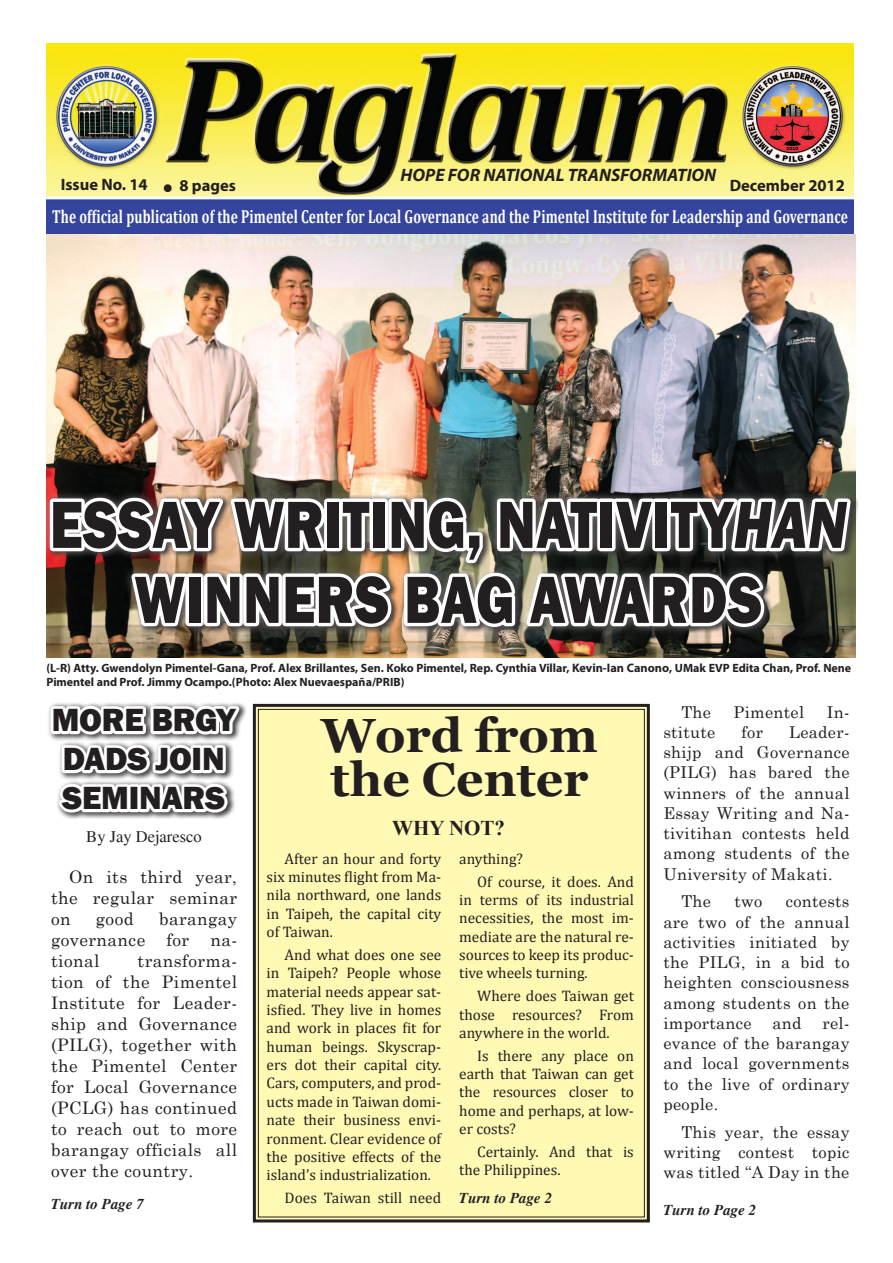
<style>
.page{position:relative;width:893px;height:1263px;background:#fff}
.page>*{position:absolute;margin:0;border:0;box-sizing:border-box;transform-origin:0 0}
.t1{font:800 69px/75px "Franklin Gothic";letter-spacing:.01em;color:#231f20;scale:.81 1}
.t2{font:700 48px/43.5px "Georgia";color:#231f20}
.t3{font:800 33px/39px "Franklin Gothic";letter-spacing:-.005em;color:#231f20}
.t4{font:700 21px "Times New Roman";color:#231f20}
.t5{font:700 18.9px "Cambria";letter-spacing:.01em;color:#fff;scale:.71 1}
.t6{font:italic 700 18px "Myriad Pro";color:#231f20}
.t7{font:17.25px/21px "Century Schoolbook";letter-spacing:.025em;color:#231f20;text-align:justify}
.t8{font:700 16.5px "Myriad Pro";color:#231f20}
.t9{font:16.5px "Times";color:#231f20}
.t10{font:16.35px/20.2px "Century Schoolbook";letter-spacing:.02em;color:#231f20;text-align:justify}
.t11{font:15.3px/18.3px "Cambria";color:#231f20;text-align:justify}
.t12{font:italic 700 15px "Times";color:#231f20}
.t13{font:700 12px/14.4px "Myriad Pro";color:#231f20}
.s1{font-size:30px}
.s2{font-style:italic}
.s3{font-size:12.3px}
</style>
<div class="page">
<img style="left:46px;top:44px;width:809px;height:383px">
<div style="left:252px;top:850px;width:398px;height:373px;background:#fff9b4"></div>
<img style="left:46px;top:427px;width:809px;height:423px">
<p class="t6" style="left:400px;top:163px;width:317px">HOPE FOR NATIONAL TRANSFORMATION</p>
<p class="t8" style="left:730px;top:175px;width:117px">December 2012</p>
<p class="t8" style="left:61px;top:174px;width:177px">Issue No. 14 <span class="s1">•</span> 8 pages</p>
<p class="t5" style="left:52px;top:205px;width:1122px">The official publication of the Pimentel Center for Local Governance and the Pimentel Institute for Leadership and Governance</p>
<h1 class="t1" style="left:134px;top:487px;width:880px;text-indent:-85px">ESSAY WRITING, NATIVITY<span class="s2">han<br></span>WINN</h1>
<h1 class="t1" style="left:282px;top:562px;width:195px">ERS BAG</h1>
<h1 class="t1" style="left:530px;top:562px;width:150px">AWARDS</h1>
<p class="t13" style="left:46px;top:660px;width:806px">(L-R) Atty. Gwendolyn Pimentel-Gana, Prof. Alex Brillantes, Sen. Koko Pimentel, Rep. Cynthia Villar, <span class="s3">Kevin-Ian Canono</span>, UMak EVP Edita Chan, Prof. Nene<br>Pimentel and Prof. Jimmy Ocampo.(Photo: Alex Nuevaespaña/PRIB)</p>
<p class="t10" style="left:681px;top:700px;width:31px">The</p>
<p class="t10" style="left:733px;top:700px;width:72px">Pimentel</p>
<p class="t10" style="left:827px;top:700px;width:24px">In-</p>
<p class="t10" style="left:663px;top:720px;width:53px">stitute</p>
<p class="t10" style="left:741px;top:720px;width:23px">for</p>
<h3 class="t3" style="left:62px;top:700px;width:175px;text-indent:-11px">MORE BRGY<br>DADS JOIN<br>SEMINARS</h3>
<h2 class="t2" style="left:321px;top:714px;width:278px">Word from the Center</h2>
<p class="t10" style="left:663px;top:720px;width:188px;text-indent:126px">Leader&shy;shijp and Governance (PILG) has bared the winners of the annual Essay Writing and Na&shy;tivitihan contests held among students of the University of Makati.</p>
<p class="t10" style="left:681px;top:890px;width:31px">The</p>
<p class="t10" style="left:734px;top:890px;width:29px">two</p>
<h3 class="t4" style="left:392px;top:814px;width:114px">WHY NOT?</h3>
<p class="t9" style="left:86px;top:827px;width:117px">By Jay Dejaresco</p>
<p class="t11" style="left:267px;top:849px;width:176px;text-indent:18px">After an hour and forty six minutes flight from Ma&shy;nila northward, one lands in Taipeh, the capital city of Taiwan.</p>
<p class="t11" style="left:267px;top:945px;width:176px;text-indent:18px">And what does one see in Taipeh? People whose material needs appear sat&shy;isfied. They live in homes and work in places fit for human beings. Skyscrap&shy;ers dot their capital city.<br>Cars, computers, and prod&shy;ucts made in Taiwan domi&shy;nate their business envi&shy;ronment. Clear evidence of the positive effects of the island’s industrialization.</p>
<p class="t11" style="left:285px;top:1189px;width:158px">Does Taiwan still need</p>
<p class="t11" style="left:477px;top:847px;width:158px;line-height:22.8px;text-indent:-18px">anything?<br>Of course, it does. And</p>
<p class="t11" style="left:459px;top:890px;width:176px">in terms of its industrial necessities, the most im&shy;mediate are the natural re&shy;sources to keep its produc&shy;tive wheels turning.</p>
<p class="t11" style="left:459px;top:987px;width:176px;text-indent:18px">Where does Taiwan get those resources? From anywhere in the world.</p>
<p class="t11" style="left:459px;top:1046px;width:176px;text-indent:18px">Is there any place on earth that Taiwan can get the resources closer to home and perhaps, at low&shy;er costs?</p>
<p class="t11" style="left:459px;top:1142px;width:176px;text-indent:18px">Certainly. And that is the Philippines.</p>
<p class="t7" style="left:51px;top:865px;width:188px;text-indent:18px">On its third year, the regular seminar on</p>
<p class="t10" style="left:663px;top:890px;width:188px;text-indent:122px">contests are two of the annual activities initiated by the PILG, in a bid to heighten consciousness among students on the importance</p>
<p class="t7" style="left:51px;top:907px;width:188px;text-indent:108px">barangay governance for na&shy;tional</p>
<p class="t7" style="left:96px;top:907px;width:39px">good</p>
<p class="t7" style="left:51px;top:949px;width:188px;text-indent:87px">transforma&shy;tion of the Pimentel Institute for Leader&shy;ship and Governance (PILG), together with the Pimentel Center for Local Governance (PCLG) has continued to reach out to more barangay officials all over the country.</p>
<p class="t10" style="left:663px;top:1011px;width:188px;text-indent:159px">rel&shy;evance of the barangay and local governments to the live of ordinary people.</p>
<p class="t10" style="left:663px;top:1120px;width:188px;text-indent:18px">This year, the essay writing contest topic was titled “A Day in the</p>
<p class="t10" style="left:772px;top:1011px;width:31px">and</p>
<p class="t12" style="left:459px;top:1189px;width:94px">Turn to Page 2</p>
<p class="t12" style="left:51px;top:1195px;width:94px">Turn to Page 7</p>
<p class="t12" style="left:663px;top:1201px;width:94px">Turn to Page 2</p>
</div>
